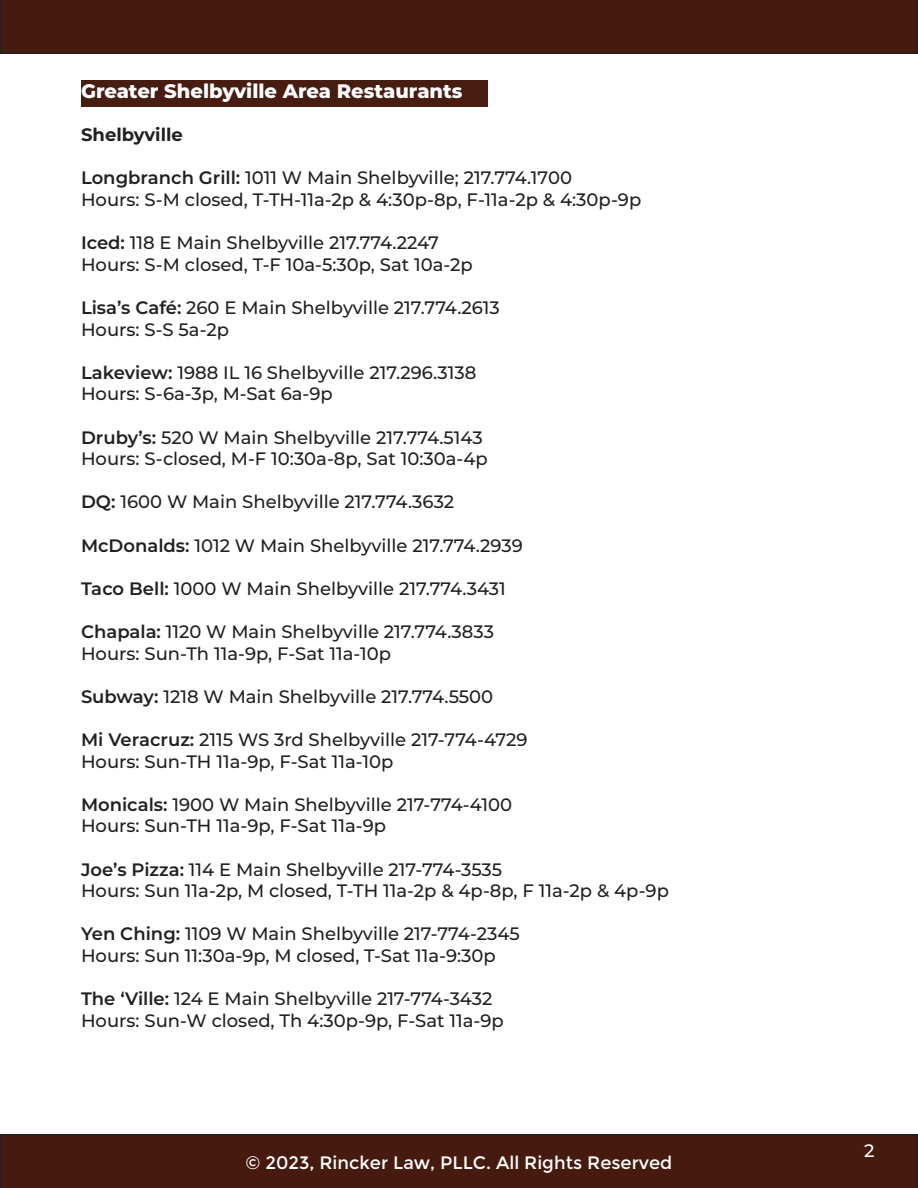
<style>
.page{position:relative;width:918px;height:1188px;background:#fff}
.page>*{position:absolute;margin:0;border:0;box-sizing:border-box;transform-origin:0 0}
.t1{font:800 19.5px "Montserrat";color:#fff}
.t2{font:500 18px "Montserrat";color:#231f20}
.t3{font:18px "Montserrat";color:#fff}
.t4{font:700 18px "Montserrat";color:#231f20}
.t5{font:500 18px "Montserrat";color:#fff}
.s1{font-weight:600}
</style>
<div class="page">
<div style="left:0;top:0;width:918px;height:54px;background:#471a0f"></div>
<div style="left:0;top:1134px;width:918px;height:54px;background:#471a0f"></div>
<div style="left:82px;top:80px;width:406px;height:26px;background:#471c11"></div>
<p class="t1" style="left:81px;top:77px;width:383px">Greater Shelbyville Area Restaurants</p>
<p class="t4" style="left:81px;top:122px;width:103px">Shelbyville</p>
<p class="t2" style="left:81px;top:166px;width:493px"><span class="s1">Longbranch Grill:</span> 1011 W Main Shelbyville; 217.774.1700</p>
<p class="t2" style="left:81px;top:187px;width:562px">Hours: S-M closed, T-TH-11a-2p &amp; 4:30p-8p, F-11a-2p &amp; 4:30p-9p</p>
<p class="t2" style="left:81px;top:230px;width:359px"><span class="s1">Iced:</span> 118 E Main Shelbyville 217.774.2247</p>
<p class="t2" style="left:81px;top:252px;width:393px">Hours: S-M closed, T-F 10a-5:30p, Sat 10a-2p</p>
<p class="t2" style="left:81px;top:295px;width:420px"><span class="s1">Lisa’s Café:</span> 260 E Main Shelbyville 217.774.2613</p>
<p class="t2" style="left:81px;top:317px;width:149px">Hours: S-S 5a-2p</p>
<p class="t2" style="left:81px;top:360px;width:397px"><span class="s1">Lakeview:</span> 1988 IL 16 Shelbyville 217.296.3138</p>
<p class="t2" style="left:81px;top:382px;width:253px">Hours: S-6a-3p, M-Sat 6a-9p</p>
<p class="t2" style="left:81px;top:425px;width:403px"><span class="s1">Druby’s:</span> 520 W Main Shelbyville 217.774.5143</p>
<p class="t2" style="left:81px;top:446px;width:408px">Hours: S-closed, M-F 10:30a-8p, Sat 10:30a-4p</p>
<p class="t2" style="left:81px;top:490px;width:375px"><span class="s1">DQ:</span> 1600 W Main Shelbyville 217.774.3632</p>
<p class="t2" style="left:81px;top:533px;width:443px"><span class="s1">McDonalds:</span> 1012 W Main Shelbyville 217.774.2939</p>
<p class="t2" style="left:81px;top:576px;width:426px"><span class="s1">Taco Bell:</span> 1000 W Main Shelbyville 217.774.3431</p>
<p class="t2" style="left:81px;top:619px;width:415px"><span class="s1">Chapala:</span> 1120 W Main Shelbyville 217.774.3833</p>
<p class="t2" style="left:81px;top:641px;width:312px">Hours: Sun-Th 11a-9p, F-Sat 11a-10p</p>
<p class="t2" style="left:81px;top:684px;width:414px"><span class="s1">Subway:</span> 1218 W Main Shelbyville 217.774.5500</p>
<p class="t2" style="left:81px;top:727px;width:448px"><span class="s1">Mi Veracruz:</span> 2115 WS 3rd Shelbyville 217-774-4729</p>
<p class="t2" style="left:81px;top:749px;width:314px">Hours: Sun-TH 11a-9p, F-Sat 11a-10p</p>
<p class="t2" style="left:81px;top:792px;width:433px"><span class="s1">Monicals:</span> 1900 W Main Shelbyville 217-774-4100</p>
<p class="t2" style="left:81px;top:814px;width:307px">Hours: Sun-TH 11a-9p, F-Sat 11a-9p</p>
<p class="t2" style="left:81px;top:857px;width:423px"><span class="s1">Joe’s Pizza:</span> 114 E Main Shelbyville 217-774-3535</p>
<p class="t2" style="left:81px;top:878px;width:589px">Hours: Sun 11a-2p, M closed, T-TH 11a-2p &amp; 4p-8p, F 11a-2p &amp; 4p-9p</p>
<p class="t2" style="left:81px;top:922px;width:440px"><span class="s1">Yen Ching:</span> 1109 W Main Shelbyville 217-774-2345</p>
<p class="t2" style="left:81px;top:943px;width:416px">Hours: Sun 11:30a-9p, M closed, T-Sat 11a-9:30p</p>
<p class="t2" style="left:81px;top:986px;width:413px"><span class="s1">The ‘Ville:</span> 124 E Main Shelbyville 217-774-3432</p>
<p class="t2" style="left:81px;top:1008px;width:424px">Hours: Sun-W closed, Th 4:30p-9p, F-Sat 11a-9p</p>
<p class="t3" style="left:246px;top:1153px;width:428px">© 2023, Rincker Law, PLLC. All Rights Reserved</p>
<p class="t5" style="left:864px;top:1138px;width:12px">2</p>
</div>
